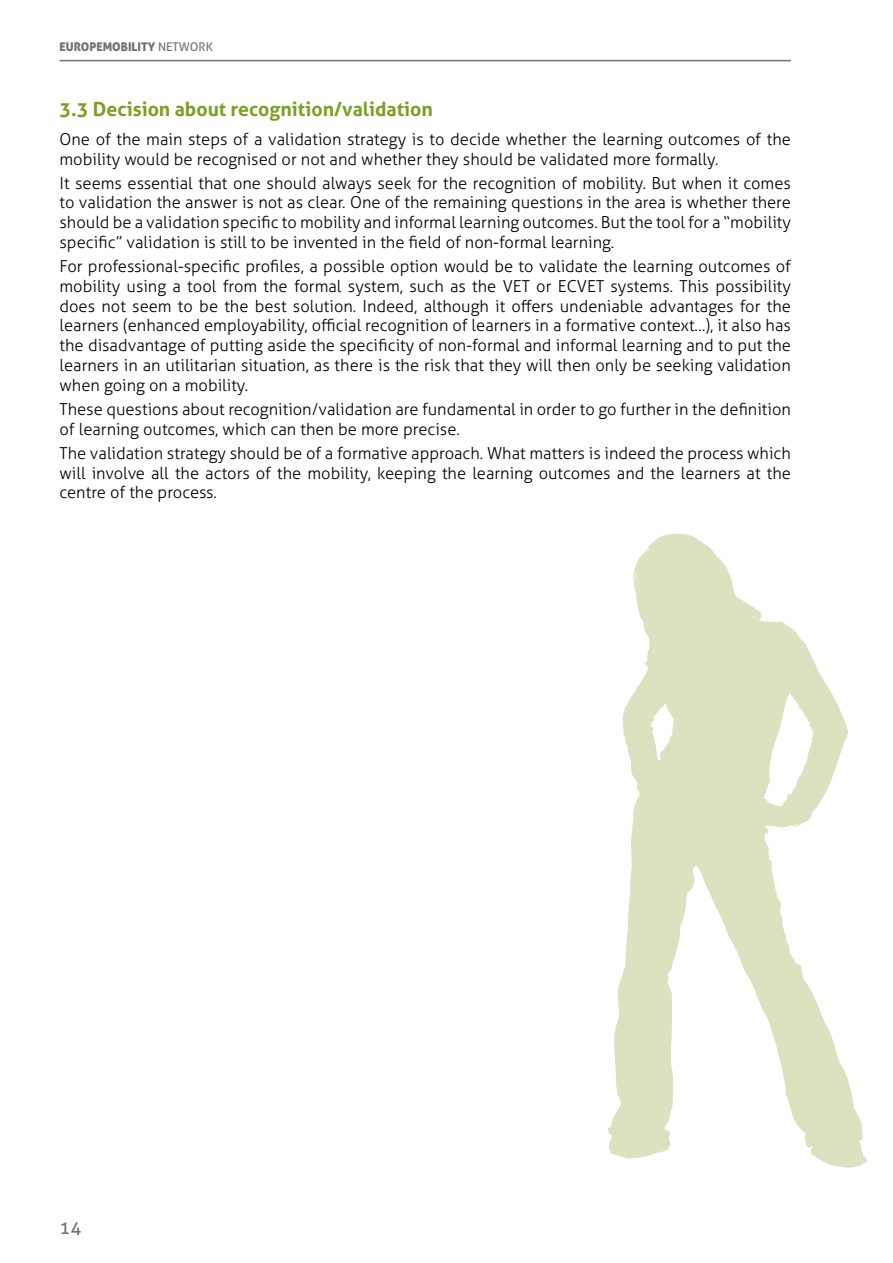
<style>
.page{position:relative;width:893px;height:1263px;background:#fff}
.page>*{position:absolute;margin:0;border:0;box-sizing:border-box;transform-origin:0 0}
.t1{font:700 19.5px "Aller";color:#7d9e22}
.t2{font:18px "Aller";color:#707172}
.t3{font:300 16.5px/19.8px "Aller";color:#000;text-align:justify}
.t4{font:12px "Aller Display";color:#707172}
.s1{font-family:"Aller"}
</style>
<div class="page">
<hr style="left:60px;top:60px;width:731px;height:1px;background:#707172">
<svg style="left:608px;top:534px;width:259px;height:633px"></svg>
<p class="t4" style="left:60px;top:39px;width:155px">EUROPEMOBILITY <span class="s1">NETWORK</span></p>
<p class="t1" style="left:60px;top:97px;width:375px">3.3 Decision about recognition/validation</p>
<p class="t3" style="left:60px;top:129px;width:733px">One of the main steps of a validation strategy is to decide whether the learning outcomes of the mobility would be recognised or not and whether they should be validated more formally.</p>
<p class="t3" style="left:60px;top:173px;width:733px">It seems essential that one should always seek for the recognition of mobility. But when it comes to validation the answer is not as clear. One of the remaining questions in the area is whether there should be a validation specific to mobility and informal learning outcomes. But the tool for a “mobility specific” validation is still to be invented in the field of non-formal learning.</p>
<p class="t3" style="left:60px;top:256px;width:733px">For professional-specific profiles, a possible option would be to validate the learning outcomes of mobility using a tool from the formal system, such as the VET or ECVET systems. This possibility does not seem to be the best solution. Indeed, although it offers undeniable advantages for the learners (enhanced employability, official recognition of learners in a formative context…), it also has the disadvantage of putting aside the specificity of non-formal and informal learning and to put the learners in an utilitarian situation, as there is the risk that they will then only be seeking validation when going on a mobility.</p>
<p class="t3" style="left:60px;top:399px;width:733px">These questions about recognition/validation are fundamental in order to go further in the definition of learning outcomes, which can then be more precise.</p>
<p class="t3" style="left:60px;top:443px;width:733px">The validation strategy should be of a formative approach. What matters is indeed the process which will involve all the actors of the mobility, keeping the learning outcomes and the learners at the centre of the process.</p>
<p class="t2" style="left:60px;top:1216px;width:23px">14</p>
</div>
